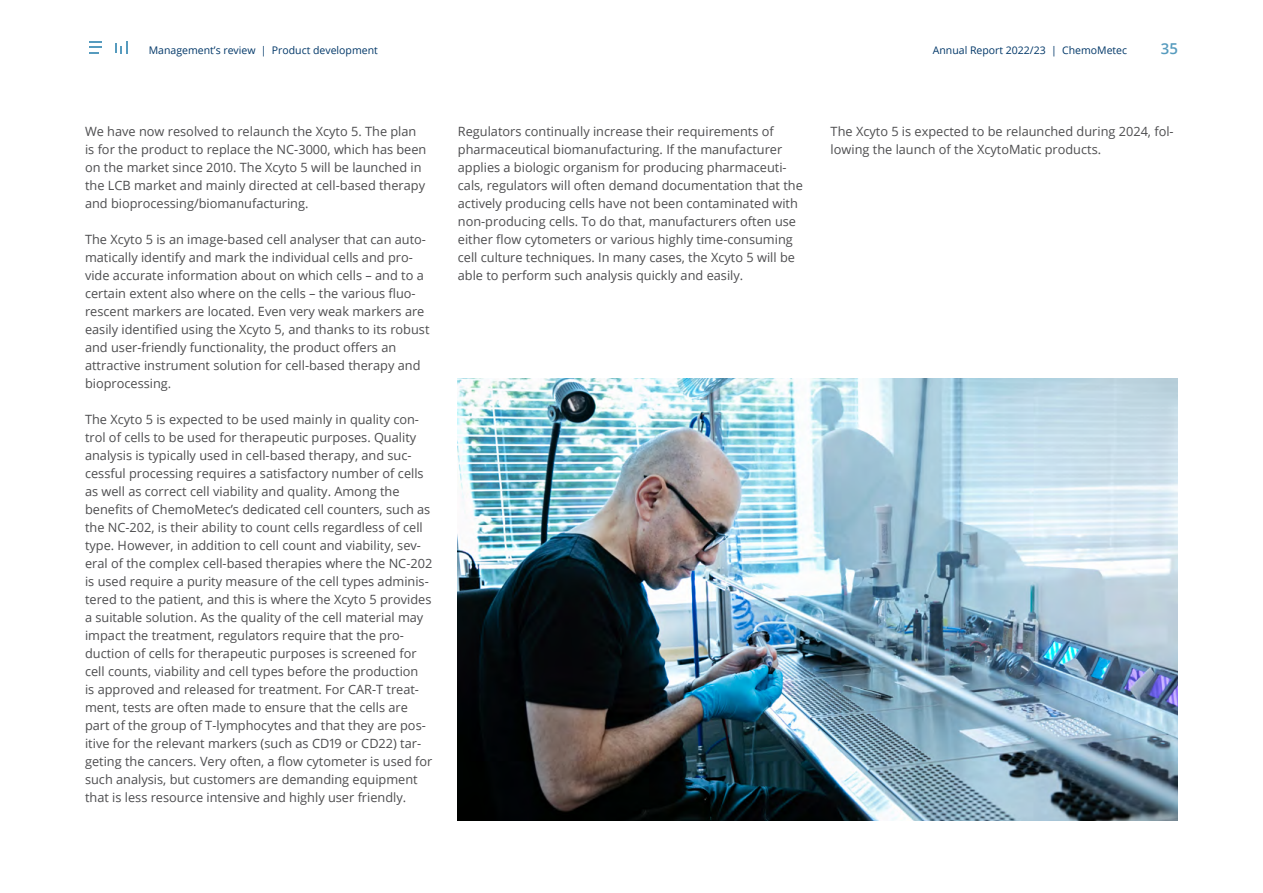
<style>
.page{position:relative;width:1263px;height:893px;background:#fff}
.page>*{position:absolute;margin:0;border:0;box-sizing:border-box;transform-origin:0 0}
.t1{font:600 15px "Open Sans";color:#569bbe}
.t2{font:12.75px/18px "Open Sans";color:#4d4d4f}
.t3{font:10.5px "Open Sans";color:#003768}
</style>
<div class="page">
<img style="left:458px;top:378px;width:720px;height:443px">
<svg style="left:90px;top:41px;width:12px;height:12px"></svg>
<svg style="left:115px;top:41px;width:12px;height:12px"></svg>
<p class="t3" style="left:149px;top:43px;width:231px">Management’s review | Product development</p>
<p class="t3" style="left:933px;top:43px;width:196px">Annual Report 2022/23 | ChemoMetec</p>
<p class="t1" style="left:1161px;top:38px;width:19px">35</p>
<p class="t2" style="left:85px;top:122px;width:343px">We have now resolved to relaunch the Xcyto 5. The plan is for the product to replace the NC-3000, which has been on the market since 2010. The Xcyto 5 will be launched in the LCB market and mainly directed at cell-based therapy and bioprocessing/biomanufacturing.</p>
<p class="t2" style="left:85px;top:230px;width:346px">The Xcyto 5 is an image-based cell analyser that can auto&shy;matically identify and mark the individual cells and pro&shy;vide accurate information about on which cells – and to a certain extent also where on the cells – the various fluo&shy;rescent markers are located. Even very weak markers are easily identified using the Xcyto 5, and thanks to its robust and user-friendly functionality, the product offers an attractive instrument solution for cell-based therapy and bioprocessing.</p>
<p class="t2" style="left:85px;top:410px;width:349px">The Xcyto 5 is expected to be used mainly in quality con&shy;trol of cells to be used for therapeutic purposes. Quality analysis is typically used in cell-based therapy, and suc&shy;cessful processing requires a satisfactory number of cells as well as correct cell viability and quality. Among the benefits of ChemoMetec’s dedicated cell counters, such as the NC-202, is their ability to count cells regardless of cell type. However, in addition to cell count and viability, sev&shy;eral of the complex cell-based therapies where the NC-202 is used require a purity measure of the cell types adminis&shy;tered to the patient, and this is where the Xcyto 5 provides a suitable solution. As the quality of the cell material may impact the treatment, regulators require that the pro&shy;duction of cells for therapeutic purposes is screened for cell counts, viability and cell types before the production<br>is approved and released for treatment. For CAR-T treat&shy;ment, tests are often made to ensure that the cells are part of the group of T-lymphocytes and that they are pos&shy;itive for the relevant markers (such as CD19 or CD22) tar&shy;geting the cancers. Very often, a flow cytometer is used for such analysis, but customers are demanding equipment that is less resource intensive and highly user friendly.</p>
<p class="t2" style="left:458px;top:122px;width:346px">Regulators continually increase their requirements of pharmaceutical biomanufacturing. If the manufacturer applies a biologic organism for producing pharmaceuti&shy;cals, regulators will often demand documentation that the actively producing cells have not been contaminated with non-producing cells. To do that, manufacturers often use either flow cytometers or various highly time-consuming cell culture techniques. In many cases, the Xcyto 5 will be able to perform such analysis quickly and easily.</p>
<p class="t2" style="left:831px;top:122px;width:345px">The Xcyto 5 is expected to be relaunched during 2024, fol&shy;lowing the launch of the XcytoMatic products.</p>
</div>
